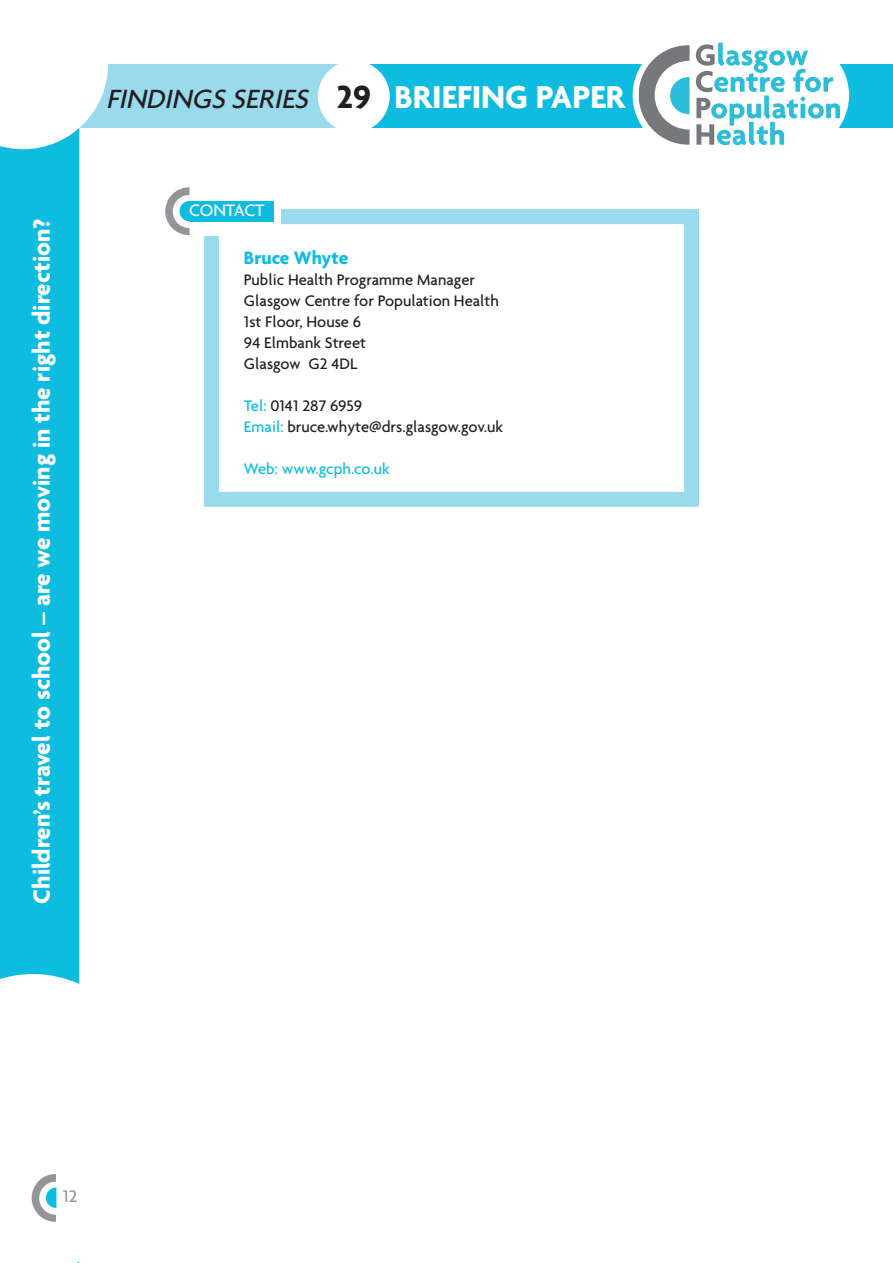
<style>
.page{position:relative;width:893px;height:1263px;background:#fff}
.page>*{position:absolute;margin:0;border:0;box-sizing:border-box;transform-origin:0 0}
.t1{font:italic 500 28.5px "Agenda";color:#231f20}
.t2{font:700 25.5px "Agenda";color:#fff}
.t3{font:700 19.5px "Agenda";color:#0dbcde}
.t4{font:500 18px "Agenda";letter-spacing:-.01em;color:#fff}
.t5{font:500 18px "Agenda";color:#939598}
.t6{font:500 16.5px/21px "Agenda";color:#231f20}
.t7{font:500 16.5px "Agenda";color:#0dbcde}
.s1{font-weight:700;font-style:normal;font-size:34.5px}
.s2{font-weight:700;font-style:normal;font-size:34.2px;color:#fff}
.s3{color:#0dbcde}
</style>
<div class="page">
<div style="left:204px;top:209px;width:495px;height:298px;border:15px solid #9adaed"></div>
<div style="left:189px;top:195px;width:92px;height:40px;background:#fff"></div>
<svg style="left:165px;top:187px;width:25px;height:48px"></svg>
<div style="left:190px;top:201px;width:84px;height:20px;background:#0dbcde"></div>
<svg style="left:0;top:149px;width:79px;height:1114px;fill:#0dbcde"></svg>
<div style="left:0;top:65px;width:893px;height:63px;background:#0dbcde"></div>
<div style="left:78px;top:65px;width:277px;height:63px;background:#9adaed"></div>
<div style="left:633px;top:18px;width:216px;height:154px;background:#fff;border-radius:50%"></div>
<svg style="left:639px;top:42px;width:201px;height:103px"></svg>
<div style="left:318px;top:61px;width:72px;height:71px;background:#fff;border-radius:50%"></div>
<svg style="left:0;top:64px;width:138px;height:85px"></svg>
<svg style="left:32px;top:1174px;width:24px;height:48px"></svg>
<div style="left:63px;top:1189px;width:19px;height:21px;background:#fff"></div>
<h2 class="t2" style="left:26px;top:904px;width:687px;rotate:-90deg">Children’s travel to school – are we moving in the right direction?</h2>
<h1 class="t1" style="left:106px;top:82px;width:520px">FINDINGSSERIES <span class="s1">29</span> <span class="s2">BRIEFING PAPER</span></h1>
<p class="t4" style="left:189px;top:200px;width:77px">CONTACT</p>
<p class="t3" style="left:244px;top:245px;width:106px">Bruce Whyte</p>
<p class="t6" style="left:244px;top:268px;width:256px">Public Health Programme Manager<br>Glasgow Centre for Population Health<br>1st Floor, House 6<br>94 Elmbank Street<br>Glasgow G2 4DL</p>
<p class="t6" style="left:244px;top:394px;width:261px"><span class="s3">Tel:</span> 0141 287 6959<br><span class="s3">Email:</span> bruce.whyte@drs.glasgow.gov.uk</p>
<p class="t7" style="left:244px;top:458px;width:147px">Web: www.gcph.co.uk</p>
<p class="t5" style="left:63px;top:1185px;width:16px">12</p>
</div>
